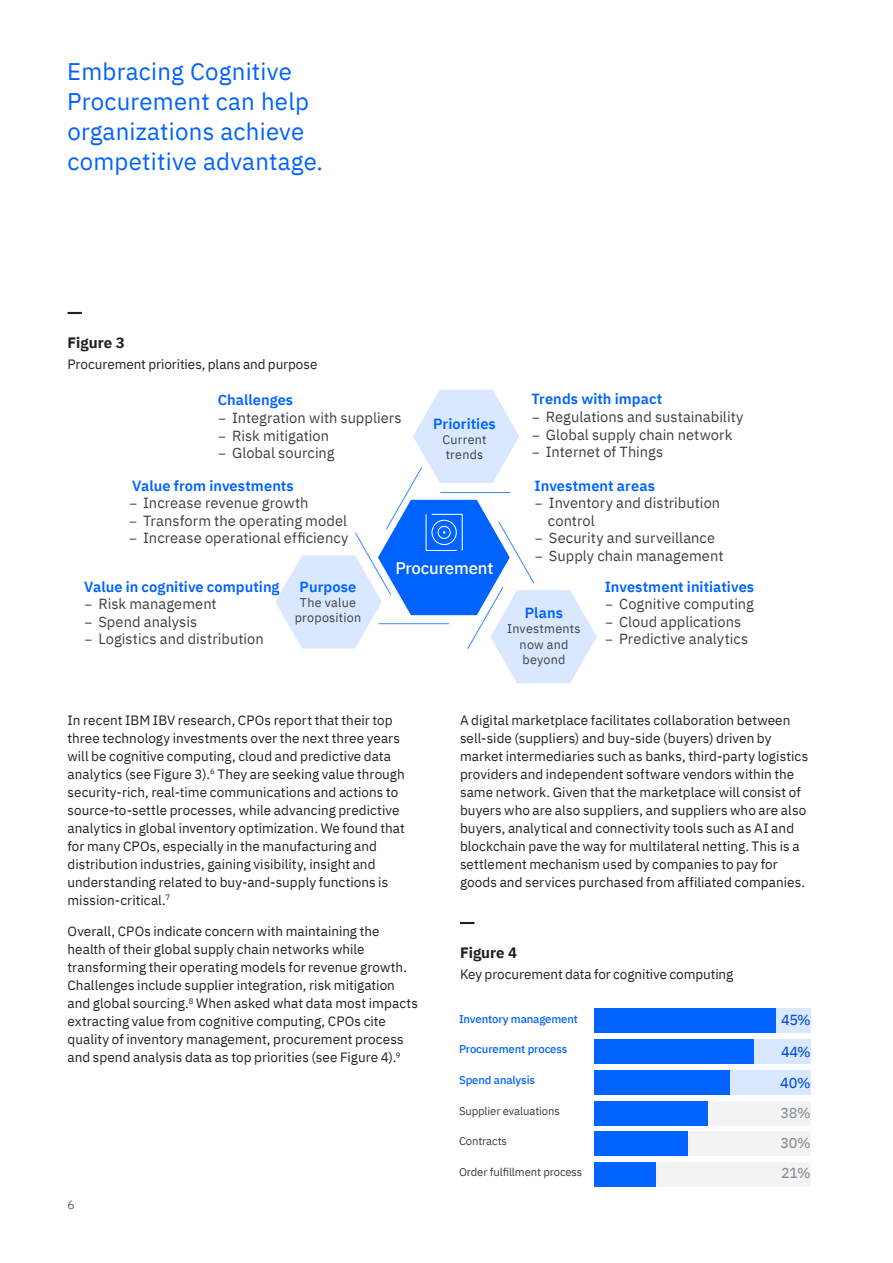
<style>
.page{position:relative;width:893px;height:1263px;background:#fff}
.page>*{position:absolute;margin:0;border:0;box-sizing:border-box;transform-origin:0 0}
.t1{font:24px/30px "IBM Plex Sans";letter-spacing:.01em;color:#0062ff}
.t2{font:500 16.8px "IBM Plex Sans";letter-spacing:-.01em;color:#fff}
.t3{font:700 15px "IBM Plex Sans";color:#231f20}
.t4{font:14.7px/17.5px "IBM Plex Sans";letter-spacing:.005em;color:#404041}
.t5{font:600 14.7px "IBM Plex Sans";letter-spacing:.005em;color:#0062ff}
.t6{font:14.55px/31.5px "IBM Plex Sans Text";color:#054ada;text-align:justify}
.t7{font:14.55px/30.3px "IBM Plex Sans Text";color:#868d95;text-align:justify}
.t8{font:13.5px/18px "IBM Plex Sans";letter-spacing:.005em;color:#231f20}
.t9{font:12.6px/15px "IBM Plex Sans";letter-spacing:.02em;color:#404041;text-align:center}
.t10{font:300 12px "IBM Plex Sans";color:#231f20}
.t11{font:11.25px "IBM Plex Sans";letter-spacing:-.01em;color:#3d3d3d}
.t12{font:500 11.25px "IBM Plex Sans";letter-spacing:-.01em;color:#0062ff}
.s1{font-size:12.6px}
.s2{font-weight:600;color:#0062ff}
</style>
<div class="page">
<svg style="left:275px;top:390px;width:322px;height:293px"></svg>
<svg style="left:68px;top:312px;width:14px;height:2px"></svg>
<div style="left:595px;top:1039px;width:215px;height:25px;background:#d9e8ff"></div>
<div style="left:595px;top:1071px;width:215px;height:24px;background:#d9e8ff"></div>
<div style="left:595px;top:1101px;width:215px;height:24px;background:#f3f3f3"></div>
<div style="left:595px;top:1132px;width:215px;height:24px;background:#f3f3f3"></div>
<div style="left:595px;top:1162px;width:215px;height:24px;background:#f3f3f3"></div>
<div style="left:595px;top:1009px;width:215px;height:24px;background:#d9e8ff"></div>
<div style="left:594px;top:1162px;width:62px;height:24px;background:#0062ff"></div>
<div style="left:594px;top:1132px;width:94px;height:24px;background:#0062ff"></div>
<div style="left:594px;top:1101px;width:113px;height:24px;background:#0062ff"></div>
<div style="left:594px;top:1071px;width:135px;height:24px;background:#0062ff"></div>
<div style="left:594px;top:1039px;width:160px;height:25px;background:#0062ff"></div>
<div style="left:594px;top:1009px;width:182px;height:24px;background:#0062ff"></div>
<svg style="left:460px;top:922px;width:14px;height:2px"></svg>
<h1 class="t1" style="left:67px;top:54px;width:257px">Embracing Cognitive<br>Procurement can help organizations achieve competitive advantage.</h1>
<p class="t3" style="left:68px;top:330px;width:59px">Figure 3</p>
<p class="t8" style="left:68px;top:354px;width:251px">Procurement priorities, plans and purpose</p>
<p class="t5" style="left:218px;top:389px;width:77px">Challenges</p>
<p class="t4" style="left:218px;top:408px;width:185px"><span class="s1">–</span> Integration with suppliers</p>
<p class="t4" style="left:218px;top:425px;width:112px"><span class="s1">–</span> Risk mitigation</p>
<p class="t4" style="left:218px;top:443px;width:118px"><span class="s1">–</span> Global sourcing</p>
<p class="t5" style="left:132px;top:474px;width:163px">Value from investments</p>
<p class="t4" style="left:130px;top:493px;width:180px"><span class="s1">–</span> Increase revenue growth</p>
<p class="t4" style="left:130px;top:510px;width:219px"><span class="s1">–</span> Transform the operating model</p>
<p class="t4" style="left:130px;top:528px;width:220px"><span class="s1">–</span> Increase operational efficiency</p>
<p class="t5" style="left:84px;top:575px;width:197px">Value in cognitive computing</p>
<p class="t4" style="left:85px;top:594px;width:134px"><span class="s1">–</span> Risk management</p>
<p class="t4" style="left:85px;top:611px;width:114px"><span class="s1">–</span> Spend analysis</p>
<p class="t4" style="left:85px;top:629px;width:181px"><span class="s1">–</span> Logistics and distribution</p>
<p class="t5" style="left:433px;top:412px;width:64px">Priorities</p>
<p class="t9" style="left:443px;top:431px;width:46px;text-align:left">Current trends</p>
<p class="t2" style="left:395px;top:555px;width:100px">Procurement</p>
<p class="t5" style="left:300px;top:575px;width:58px">Purpose</p>
<p class="t9" style="left:295px;top:594px;width:68px">The value proposition</p>
<p class="t5" style="left:531px;top:388px;width:132px">Trends with impact</p>
<p class="t4" style="left:532px;top:407px;width:213px"><span class="s1">–</span> Regulations and sustainability</p>
<p class="t4" style="left:532px;top:424px;width:202px"><span class="s1">–</span> Global supply chain network</p>
<p class="t4" style="left:532px;top:442px;width:132px"><span class="s1">–</span> Internet of Things</p>
<p class="t5" style="left:535px;top:474px;width:122px">Investment areas</p>
<p class="t4" style="left:548px;top:493px;width:174px;text-indent:-13px"><span class="s1">–</span> Inventory and distribution control</p>
<p class="t4" style="left:535px;top:528px;width:181px"><span class="s1">–</span> Security and surveillance</p>
<p class="t4" style="left:605px;top:539px;width:151px;line-height:30.8px;text-indent:-69px"><span class="s1">–</span> Supply chain management<br><span class="s2">Investment initiatives</span></p>
<p class="t4" style="left:605px;top:594px;width:150px"><span class="s1">–</span> Cognitive computing</p>
<p class="t4" style="left:605px;top:611px;width:137px"><span class="s1">–</span> Cloud applications</p>
<p class="t4" style="left:605px;top:629px;width:145px"><span class="s1">–</span> Predictive analytics</p>
<p class="t5" style="left:525px;top:602px;width:40px">Plans</p>
<p class="t9" style="left:507px;top:620px;width:75px">Investments now and beyond</p>
<p class="t8" style="left:68px;top:710px;width:339px">In recent IBM IBV research, CPOs report that their top three technology investments over the next three years will be cognitive computing, cloud and predictive data analytics (see Figure 3).<sup>6</sup> They are seeking value through security-rich, real-time communications and actions to source-to-settle processes, while advancing predictive analytics in global inventory optimization. We found that for many CPOs, especially in the manufacturing and distribution industries, gaining visibility, insight and understanding related to buy-and-supply functions is mission-critical.<sup>7</sup></p>
<p class="t8" style="left:68px;top:921px;width:352px">Overall, CPOs indicate concern with maintaining the health of their global supply chain networks while transforming their operating models for revenue growth.<br>Challenges include supplier integration, risk mitigation and global sourcing.<sup>8</sup> When asked what data most impacts extracting value from cognitive computing, CPOs cite quality of inventory management, procurement process and spend analysis data as top priorities (see Figure 4).<sup>9</sup></p>
<p class="t10" style="left:68px;top:1196px;width:9px">6</p>
<p class="t8" style="left:460px;top:710px;width:350px">A digital marketplace facilitates collaboration between sell-side (suppliers) and buy-side (buyers) driven by market intermediaries such as banks, third-party logistics providers and independent software vendors within the same network. Given that the marketplace will consist of buyers who are also suppliers, and suppliers who are also buyers, analytical and connectivity tools such as AI and blockchain pave the way for multilateral netting. This is a settlement mechanism used by companies to pay for goods and services purchased from affiliated companies.</p>
<p class="t3" style="left:460px;top:940px;width:59px">Figure 4</p>
<p class="t8" style="left:460px;top:964px;width:275px">Key procurement data for cognitive computing</p>
<p class="t12" style="left:459px;top:1010px;width:120px">Inventory management</p>
<p class="t12" style="left:459px;top:1041px;width:110px">Procurement process</p>
<p class="t12" style="left:459px;top:1071px;width:78px">Spend analysis</p>
<p class="t11" style="left:459px;top:1102px;width:102px">Supplier evaluations</p>
<p class="t11" style="left:459px;top:1133px;width:50px">Contracts</p>
<p class="t11" style="left:459px;top:1163px;width:125px">Order fulfillment process</p>
<p class="t6" style="left:780px;top:1003px;width:32px">45% 44% 40%</p>
<p class="t7" style="left:780px;top:1096px;width:32px">38% 30% 21%</p>
</div>
